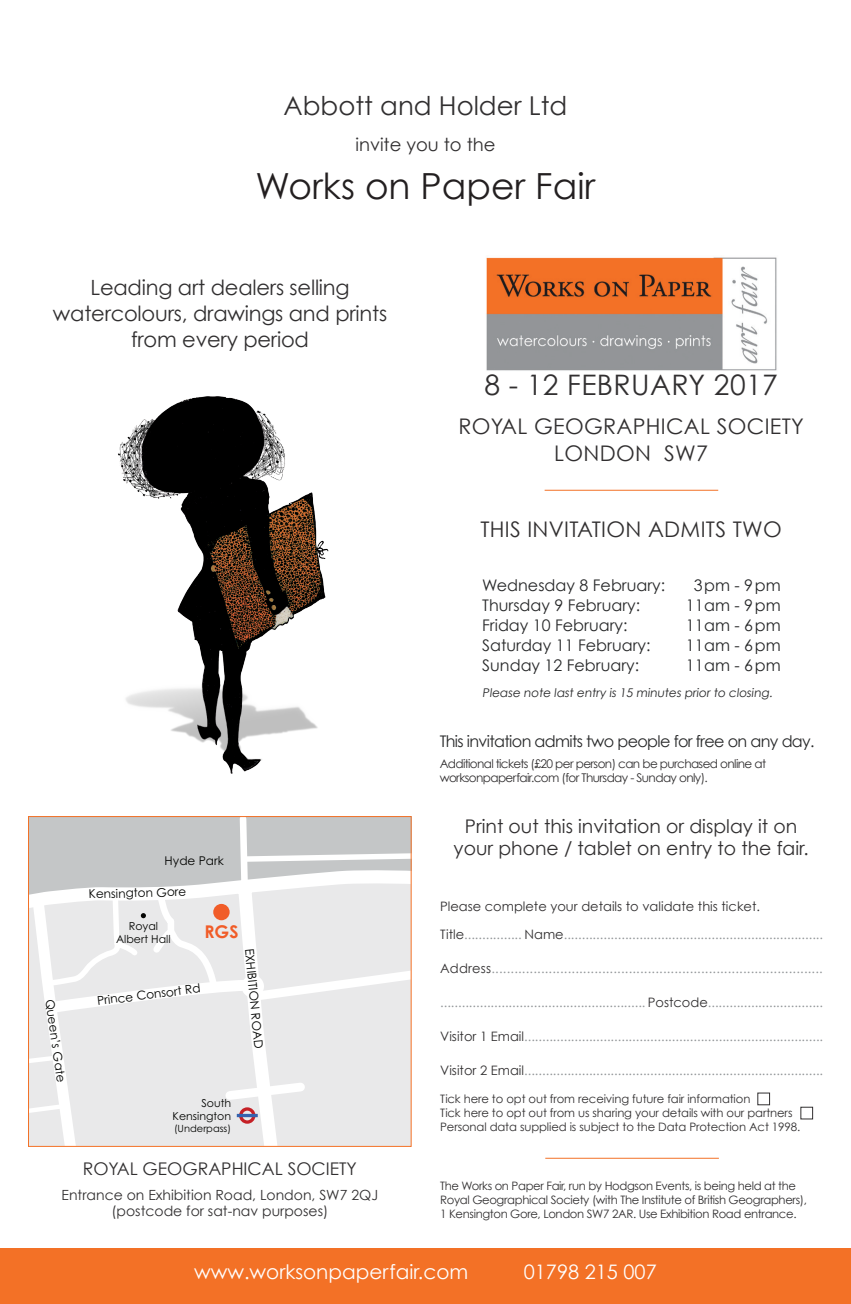
<style>
.page{position:relative;width:851px;height:1304px;background:#fff}
.page>*{position:absolute;margin:0;border:0;box-sizing:border-box;transform-origin:0 0}
.t1{font:36px "Century Gothic";color:#231f20}
.t2{font:28.2px "Century Gothic";letter-spacing:.015em;color:#312f30}
.t3{font:26px "Century Gothic";color:#312f30}
.t4{font:21.6px/27px "Century Gothic";letter-spacing:.015em;color:#312f30;text-align:center}
.t5{font:21px/26px "Century Gothic";letter-spacing:-.01em;color:#312f30;text-align:center}
.t6{font:20px "Century Gothic";color:#fff}
.t7{font:18.8px/22.6px "Century Gothic";color:#312f30;text-align:center}
.t8{font:18px "Century Gothic";color:#312f30}
.t9{font:700 17.6px "Century Gothic";color:#f15c28}
.t10{font:17.4px "Century Gothic";color:#312f30}
.t11{font:16px "Century Gothic";color:#272829}
.t12{font:16px "Century Gothic";letter-spacing:-.04em;color:#272829}
.t13{font:14px/16px "Century Gothic";color:#312f30;text-align:center}
.t14{font:13px "Century Gothic";color:#929598}
.t15{font:13px "Century Gothic";color:#312f30}
.t16{font:12px/14.4px "Century Gothic";letter-spacing:-.05em;color:#312f30}
.t17{font:12px "Century Gothic";color:#040503}
.t18{font:12px "Century Gothic";color:#272829}
.t19{font:11.6px/14px "Century Gothic";letter-spacing:-.03em;color:#312f30}
.t20{font:11.6px/14px "Century Gothic";letter-spacing:-.01em;color:#312f30}
.t21{font:11px/13.2px "Century Gothic";color:#040503;text-align:right}
.t22{font:9.8px "Century Gothic";color:#040503}
.s1{color:#312f30}
</style>
<div class="page">
<img style="left:486px;top:257px;width:291px;height:114px">
<svg style="left:30px;top:818px;width:379px;height:326px"></svg>
<div style="left:213px;top:904px;width:16px;height:16px;background:#f15c28;border-radius:50%"></div>
<div style="left:28px;top:816px;width:383px;height:330px;border:1px solid #f37126"></div>
<hr style="left:545px;top:1158px;width:173px;height:1px;background:#f37126">
<img style="left:118px;top:396px;width:211px;height:378px">
<hr style="left:544px;top:490px;width:174px;height:1px;background:#f37126">
<div style="left:0;top:1248px;width:850px;height:56px;background:#f37126"></div>
<h3 class="t3" style="left:283px;top:90px;width:285px">Abbott and Holder Ltd</h3>
<h3 class="t8" style="left:355px;top:134px;width:141px">invite you to the</h3>
<h1 class="t1" style="left:255px;top:164px;width:341px">Works on Paper Fair</h1>
<h3 class="t5" style="left:53px;top:274px;width:336px">Leading art dealers selling watercolours, drawings and prints from every period</h3>
<p class="t17" style="left:165px;top:853px;width:61px">Hyde Park</p>
<p class="t17" style="left:57px;top:998px;width:85px;rotate:82deg">Queen’s Gate</p>
<p class="t17" style="left:88px;top:887px;width:99px;rotate:-2deg">Kensington Gore</p>
<p class="t21" style="left:116px;top:919px;width:56px;text-align:center">Royal<br>Albert Hall</p>
<h3 class="t9" style="left:204px;top:921px;width:36px">RGS</h3>
<p class="t17" style="left:96px;top:993px;width:105px;rotate:-7deg">Prince Consort Rd</p>
<p class="t17" style="left:257px;top:948px;width:102px;rotate:85deg">EXHIBITION ROAD</p>
<p class="t21" style="left:173px;top:1096px;width:60px">South<br>Kensington</p>
<p class="t22" style="left:174px;top:1122px;width:59px">(Underpass)</p>
<h3 class="t10" style="left:83px;top:1158px;width:276px">ROYAL GEOGRAPHICAL SOCIETY</h3>
<p class="t13" style="left:62px;top:1187px;width:318px">Entrance on Exhibition Road, London, SW7 2QJ (postcode for sat-nav purposes)</p>
<p class="t21" style="left:222px;top:1161px;width:44px">Science</p>
<h2 class="t2" style="left:484px;top:367px;width:295px">8 - 12 FEBRUARY 2017</h2>
<h3 class="t4" style="left:458px;top:413px;width:347px">ROYAL GEOGRAPHICAL SOCIETY<br>LONDON SW7</h3>
<h3 class="t4" style="left:480px;top:515px;width:303px">THIS INVITATION ADMITS TWO</h3>
<p class="t11" style="left:482px;top:575px;width:184px">Wednesday 8 February:</p>
<p class="t11" style="left:693px;top:575px;width:88px">3pm - 9pm</p>
<p class="t11" style="left:482px;top:595px;width:159px">Thursday 9 February:</p>
<p class="t11" style="left:685px;top:595px;width:96px">11am - 9pm</p>
<p class="t11" style="left:482px;top:615px;width:147px">Friday 10 February:</p>
<p class="t11" style="left:685px;top:615px;width:96px">11am - 6pm</p>
<p class="t11" style="left:482px;top:635px;width:170px">Saturday 11 February:</p>
<p class="t11" style="left:685px;top:635px;width:96px">11am - 6pm</p>
<p class="t11" style="left:482px;top:655px;width:158px">Sunday 12 February:</p>
<p class="t11" style="left:685px;top:655px;width:96px">11am - 6pm</p>
<p class="t18" style="left:482px;top:685px;width:293px">Please note last entry is 15 minutes prior to closing.</p>
<p class="t12" style="left:439px;top:732px;width:376px">This invitation admits two people for free on any day.</p>
<p class="t16" style="left:439px;top:756px;width:328px">Additional tickets (£20 per person) can be purchased online at worksonpaperfair.com (for Thursday - Sunday only).</p>
<h3 class="t7" style="left:453px;top:814px;width:356px">Print out this invitation or display it on your phone / tablet on entry to the fair.</h3>
<p class="t15" style="left:440px;top:898px;width:321px">Please complete your details to validate this ticket.</p>
<p class="t14" style="left:440px;top:927px;width:384px"><span class="s1">Title</span>................ <span class="s1">Name</span>........................................................................</p>
<p class="t14" style="left:440px;top:961px;width:384px"><span class="s1">Address</span>.......................................................................................</p>
<p class="t14" style="left:440px;top:995px;width:384px">......................................................... <span class="s1">Postcode</span>................................</p>
<p class="t14" style="left:440px;top:1029px;width:384px"><span class="s1">Visitor 1 Email</span>...................................................................................</p>
<p class="t14" style="left:440px;top:1063px;width:384px"><span class="s1">Visitor 2 Email</span>...................................................................................</p>
<p class="t20" style="left:440px;top:1092px;width:361px">Tick here to opt out from receiving future fair information<br>Tick here to opt out from us sharing your details with our partners<br>Personal data supplied is subject to the Data Protection Act 1998.</p>
<p class="t19" style="left:440px;top:1179px;width:368px">The Works on Paper Fair, run by Hodgson Events, is being held at the<br>Royal Geographical Society (with The Institute of British Geographers),<br>1 Kensington Gore, London SW7 2AR. Use Exhibition Road entrance.</p>
<h3 class="t6" style="left:194px;top:1259px;width:275px">www.worksonpaperfair.com</h3>
<h3 class="t6" style="left:523px;top:1259px;width:134px">01798 215 007</h3>
</div>
